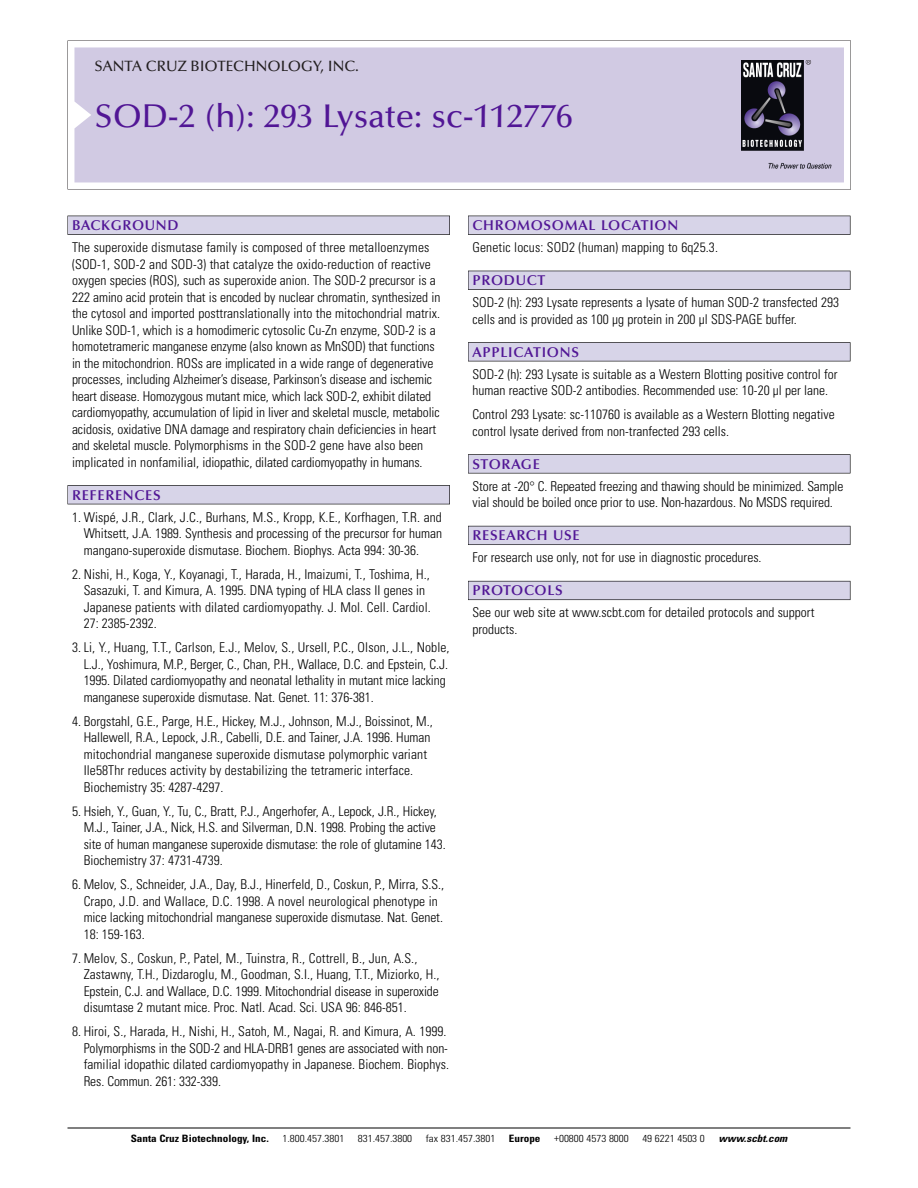
<style>
.page{position:relative;width:918px;height:1188px;background:#fff}
.page>*{position:absolute;margin:0;border:0;box-sizing:border-box;transform-origin:0 0}
.t1{font:500 33px "Optima";color:#511695}
.t2{font:500 15px "Optima";color:#231f20}
.t3{font:600 14.25px "Optima";letter-spacing:.05em;color:#511695}
.t4{font:300 condensed 13.5px/16.5px "Univers";color:#000}
.t5{font:300 condensed 10.2px "Univers";color:#000;scale:1.1 1}
.t6{font:700 condensed 10.2px "Univers";color:#000;scale:1.1 1}
.t7{font:italic 700 condensed 10.2px "Univers";color:#000;scale:1.1 1}
</style>
<div class="page">
<svg style="left:68px;top:40px;width:783px;height:149px"></svg>
<div style="left:74px;top:47px;width:770px;height:135px;background:#d1cae3"></div>
<img style="left:741px;top:60px;width:90px;height:108px">
<div style="left:68px;top:216px;width:382px;height:19px;background:#535256"></div>
<div style="left:68px;top:216px;width:381px;height:18px;background:#d7d4e8"></div>
<div style="left:68px;top:485px;width:382px;height:19px;background:#515155"></div>
<div style="left:68px;top:486px;width:381px;height:18px;background:#d7d4e8"></div>
<div style="left:468px;top:216px;width:382px;height:19px;background:#535256"></div>
<div style="left:468px;top:216px;width:382px;height:18px;background:#d7d4e8"></div>
<div style="left:468px;top:271px;width:382px;height:19px;background:#525156"></div>
<div style="left:468px;top:271px;width:382px;height:18px;background:#d7d4e8"></div>
<div style="left:468px;top:342px;width:382px;height:19px;background:#545357"></div>
<div style="left:468px;top:343px;width:382px;height:18px;background:#d7d4e8"></div>
<div style="left:468px;top:454px;width:382px;height:19px;background:#575659"></div>
<div style="left:468px;top:455px;width:382px;height:18px;background:#d7d4e8"></div>
<div style="left:468px;top:526px;width:382px;height:19px;background:#595860"></div>
<div style="left:468px;top:526px;width:382px;height:18px;background:#d7d4e8"></div>
<div style="left:468px;top:581px;width:382px;height:19px;background:#64626c"></div>
<div style="left:468px;top:581px;width:382px;height:18px;background:#d7d4e8"></div>
<hr style="left:68px;top:1128px;width:782px;height:1px;background:#000">
<p class="t2" style="left:94px;top:60px;width:266px">SANTA CRUZ BIOTECHNOLOGY, INC.</p>
<p class="t1" style="left:94px;top:102px;width:480px">SOD-2 (h): 293 Lysate: sc-112776</p>
<p class="t3" style="left:72px;top:219px;width:108px">BACKGROUND</p>
<p class="t4" style="left:72px;top:240px;width:370px">The superoxide dismutase family is composed of three metalloenzymes (SOD-1, SOD-2 and SOD-3) that catalyze the oxido-reduction of reactive oxygen species (ROS), such as superoxide anion. The SOD-2 precursor is a 222 amino acid protein that is encoded by nuclear chromatin, synthesized in the cytosol and imported posttranslationally into the mitochondrial matrix.<br>Unlike SOD-1, which is a homodimeric cytosolic Cu-Zn enzyme, SOD-2 is a homotetrameric manganese enzyme (also known as MnSOD) that functions in the mitochondrion. ROSs are implicated in a wide range of degenerative processes, including Alzheimer’s disease, Parkinson’s disease and ischemic heart disease. Homozygous mutant mice, which lack SOD-2, exhibit dilated cardiomyopathy, accumulation of lipid in liver and skeletal muscle, metabolic acidosis, oxidative DNA damage and respiratory chain deficiencies in heart and skeletal muscle. Polymorphisms in the SOD-2 gene have also been implicated in nonfamilial, idiopathic, dilated cardiomyopathy in humans.</p>
<p class="t3" style="left:72px;top:489px;width:90px">REFERENCES</p>
<p class="t4" style="left:84px;top:510px;width:360px;text-align:justify;text-indent:-12px">1. Wispé, J.R., Clark, J.C., Burhans, M.S., Kropp, K.E., Korfhagen, T.R. and Whitsett, J.A. 1989. Synthesis and processing of the precursor for human mangano-superoxide dismutase. Biochem. Biophys. Acta 994: 30-36.</p>
<p class="t4" style="left:84px;top:567px;width:349px;text-indent:-12px">2. Nishi, H., Koga, Y., Koyanagi, T., Harada, H., Imaizumi, T., Toshima, H., Sasazuki, T. and Kimura, A. 1995. DNA typing of HLA class II genes in Japanese patients with dilated cardiomyopathy. J. Mol. Cell. Cardiol.<br>27: 2385-2392.</p>
<p class="t4" style="left:84px;top:640px;width:367px;text-indent:-12px">3. Li, Y., Huang, T.T., Carlson, E.J., Melov, S., Ursell, P.C., Olson, J.L., Noble, L.J., Yoshimura, M.P., Berger, C., Chan, P.H., Wallace, D.C. and Epstein, C.J.<br>1995. Dilated cardiomyopathy and neonatal lethality in mutant mice lacking manganese superoxide dismutase. Nat. Genet. 11: 376-381.</p>
<p class="t4" style="left:84px;top:714px;width:351px;text-indent:-12px">4. Borgstahl, G.E., Parge, H.E., Hickey, M.J., Johnson, M.J., Boissinot, M., Hallewell, R.A., Lepock, J.R., Cabelli, D.E. and Tainer, J.A. 1996. Human mitochondrial manganese superoxide dismutase polymorphic variant Ile58Thr reduces activity by destabilizing the tetrameric interface.<br>Biochemistry 35: 4287-4297.</p>
<p class="t4" style="left:84px;top:804px;width:364px;text-indent:-12px">5. Hsieh, Y., Guan, Y., Tu, C., Bratt, P.J., Angerhofer, A., Lepock, J.R., Hickey, M.J., Tainer, J.A., Nick, H.S. and Silverman, D.N. 1998. Probing the active site of human manganese superoxide dismutase: the role of glutamine 143.<br>Biochemistry 37: 4731-4739.</p>
<p class="t4" style="left:84px;top:877px;width:362px;text-indent:-12px">6. Melov, S., Schneider, J.A., Day, B.J., Hinerfeld, D., Coskun, P., Mirra, S.S., Crapo, J.D. and Wallace, D.C. 1998. A novel neurological phenotype in mice lacking mitochondrial manganese superoxide dismutase. Nat. Genet.<br>18: 159-163.</p>
<p class="t4" style="left:84px;top:951px;width:357px;text-indent:-12px">7. Melov, S., Coskun, P., Patel, M., Tuinstra, R., Cottrell, B., Jun, A.S., Zastawny, T.H., Dizdaroglu, M., Goodman, S.I., Huang, T.T., Miziorko, H., Epstein, C.J. and Wallace, D.C. 1999. Mitochondrial disease in superoxide disumtase 2 mutant mice. Proc. Natl. Acad. Sci. USA 96: 846-851.</p>
<p class="t4" style="left:84px;top:1024px;width:367px;text-indent:-12px">8. Hiroi, S., Harada, H., Nishi, H., Satoh, M., Nagai, R. and Kimura, A. 1999.<br>Polymorphisms in the SOD-2 and HLA-DRB1 genes are associated with non&shy;familial idopathic dilated cardiomyopathy in Japanese. Biochem. Biophys.<br>Res. Commun. 261: 332-339.</p>
<p class="t3" style="left:473px;top:219px;width:207px">CHROMOSOMAL LOCATION</p>
<p class="t4" style="left:473px;top:240px;width:247px">Genetic locus: SOD2 (human) mapping to 6q25.3.</p>
<p class="t3" style="left:473px;top:274px;width:74px">PRODUCT</p>
<p class="t4" style="left:473px;top:295px;width:368px">SOD-2 (h): 293 Lysate represents a lysate of human SOD-2 transfected 293 cells and is provided as 100 µg protein in 200 µl SDS-PAGE buffer.</p>
<p class="t3" style="left:473px;top:346px;width:108px">APPLICATIONS</p>
<p class="t4" style="left:473px;top:367px;width:367px">SOD-2 (h): 293 Lysate is suitable as a Western Blotting positive control for human reactive SOD-2 antibodies. Recommended use: 10-20 µl per lane.</p>
<p class="t4" style="left:473px;top:408px;width:364px">Control 293 Lysate: sc-110760 is available as a Western Blotting negative control lysate derived from non-tranfected 293 cells.</p>
<p class="t3" style="left:473px;top:458px;width:69px">STORAGE</p>
<p class="t4" style="left:473px;top:479px;width:372px">Store at -20° C. Repeated freezing and thawing should be minimized. Sample vial should be boiled once prior to use. Non-hazardous. No MSDS required.</p>
<p class="t3" style="left:473px;top:529px;width:109px">RESEARCH USE</p>
<p class="t4" style="left:473px;top:551px;width:291px">For research use only, not for use in diagnostic procedures.</p>
<p class="t3" style="left:473px;top:585px;width:92px">PROTOCOLS</p>
<p class="t4" style="left:473px;top:606px;width:343px">See our web site at www.scbt.com for detailed protocols and support products.</p>
<p class="t6" style="left:131px;top:1135px;width:127px">Santa Cruz Biotechnology, Inc.</p>
<p class="t5" style="left:282px;top:1135px;width:58px">1.800.457.3801</p>
<p class="t5" style="left:358px;top:1135px;width:51px">831.457.3800</p>
<p class="t5" style="left:426px;top:1135px;width:65px">fax 831.457.3801</p>
<p class="t6" style="left:509px;top:1135px;width:30px">Europe</p>
<p class="t5" style="left:554px;top:1135px;width:69px">+00800 4573 8000</p>
<p class="t5" style="left:642px;top:1135px;width:58px">49 6221 4503 0</p>
<p class="t7" style="left:719px;top:1135px;width:66px">www.scbt.com</p>
</div>
